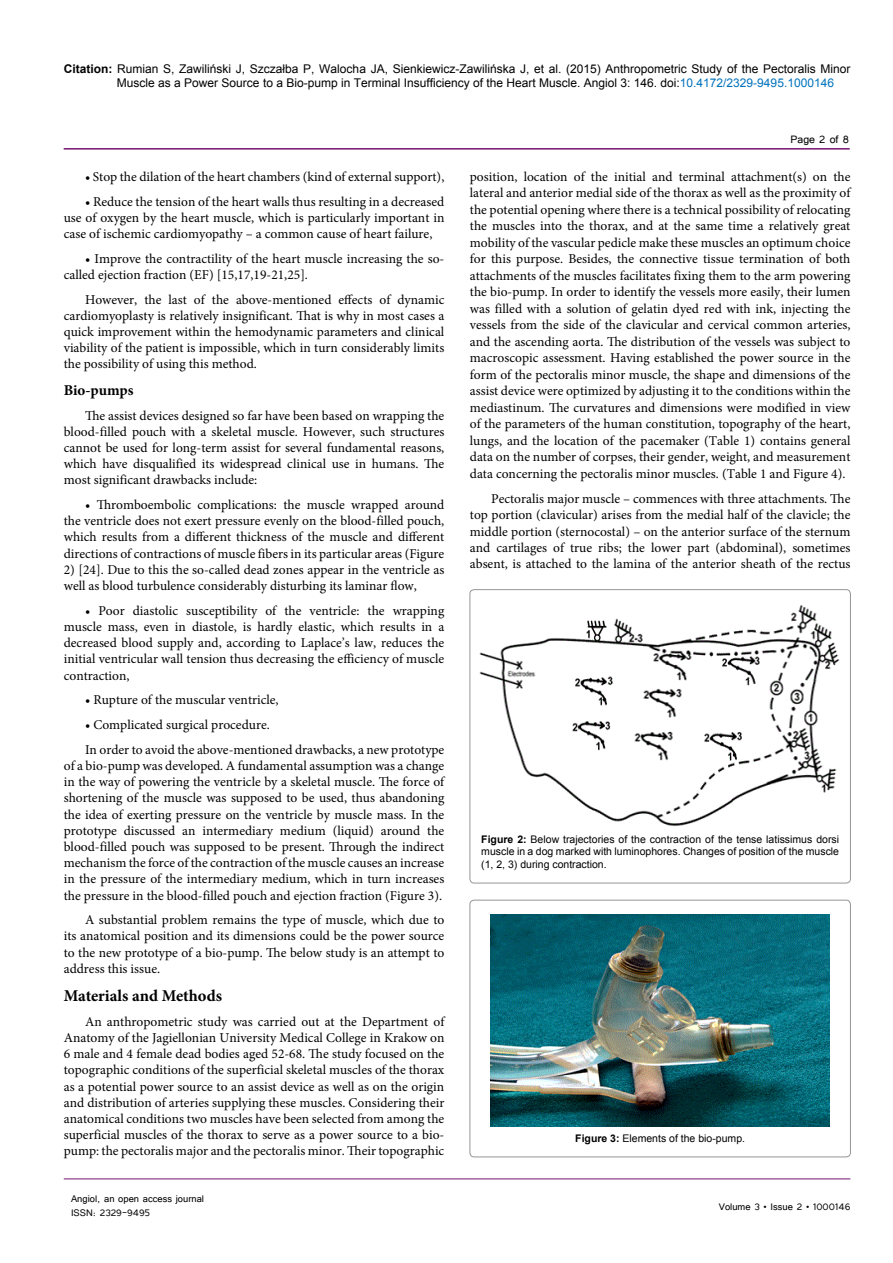
<style>
.page{position:relative;width:893px;height:1263px;background:#fff}
.page>*{position:absolute;margin:0;border:0;box-sizing:border-box;transform-origin:0 0}
.t1{font:700 16.5px "Minion Pro";color:#000}
.t2{font:700 15px "Minion Pro";letter-spacing:-.005em;color:#000}
.t3{font:13.5px/16.2px "Minion Pro";color:#000;text-align:justify}
.t4{font:13.5px "Tunga";color:#000}
.t5{font:12px/14.4px "Arial";color:#000}
.t6{font:12px/14.4px "Tunga";color:#000}
.t7{font:10.5px/12.6px "Arial";color:#000;text-align:justify}
.s1{font-weight:700}
.s2{color:#0072bc}
</style>
<div class="page">
<hr style="left:64px;top:148px;width:786px;height:2px;background:#741472">
<hr style="left:64px;top:1179px;width:786px;height:1px;background:#741472">
<div style="left:470px;top:590px;width:380px;height:293px;border:1px solid #939598;border-radius:4px"></div>
<img style="left:479px;top:605px;width:361px;height:222px">
<div style="left:470px;top:900px;width:380px;height:257px;border:1px solid #939598;border-radius:4px"></div>
<img style="left:491px;top:915px;width:339px;height:211px">
<p class="t5" style="left:117px;top:61px;width:735px;text-indent:-53px"><span class="s1">Citation:</span> Rumian S, Zawiliński J, Szczałba P, Walocha JA, Sienkiewicz-Zawilińska J, et al. (2015) Anthropometric Study of the Pectoralis Minor<br>Muscle as a Power Source to a Bio-pump in Terminal Insufficiency of the Heart Muscle. Angiol 3: 146. doi:<span class="s2">10.4172/2329-9495.1000146</span></p>
<p class="t3" style="left:85px;top:168px;width:361px">• Stop the dilation of the heart chambers (kind of external support),</p>
<p class="t3" style="left:64px;top:193px;width:382px;text-indent:21px">• Reduce the tension of the heart walls thus resulting in a decreased use of oxygen by the heart muscle, which is particularly important in case of ischemic cardiomyopathy – a common cause of heart failure,</p>
<p class="t3" style="left:64px;top:250px;width:382px;text-indent:21px">• Improve the contractility of the heart muscle increasing the so&shy;called ejection fraction (EF) [15,17,19-21,25].</p>
<p class="t3" style="left:64px;top:291px;width:382px;text-indent:21px">However, the last of the above-mentioned effects of dynamic cardiomyoplasty is relatively insignificant. That is why in most cases a quick improvement within the hemodynamic parameters and clinical viability of the patient is impossible, which in turn considerably limits the possibility of using this method.</p>
<p class="t2" style="left:64px;top:379px;width:71px">Bio-pumps</p>
<p class="t3" style="left:64px;top:407px;width:382px;text-indent:21px">The assist devices designed so far have been based on wrapping the blood-filled pouch with a skeletal muscle. However, such structures cannot be used for long-term assist for several fundamental reasons, which have disqualified its widespread clinical use in humans. The most significant drawbacks include:</p>
<p class="t3" style="left:64px;top:497px;width:382px;text-indent:21px">• Thromboembolic complications: the muscle wrapped around the ventricle does not exert pressure evenly on the blood-filled pouch, which results from a different thickness of the muscle and different directions of contractions of muscle fibers in its particular areas (Figure</p>
<p class="t3" style="left:64px;top:561px;width:382px">2) [24]. Due to this the so-called dead zones appear in the ventricle as well as blood turbulence considerably disturbing its laminar flow,</p>
<p class="t3" style="left:64px;top:602px;width:382px;text-indent:21px">• Poor diastolic susceptibility of the ventricle: the wrapping muscle mass, even in diastole, is hardly elastic, which results in a decreased blood supply and, according to Laplace’s law, reduces the initial ventricular wall tension thus decreasing the efficiency of muscle contraction,</p>
<p class="t3" style="left:85px;top:692px;width:195px">• Rupture of the muscular ventricle,</p>
<p class="t3" style="left:85px;top:712px;width:361px;line-height:24.8px">• Complicated surgical procedure.<br>In order to avoid the above-mentioned drawbacks, a new prototype</p>
<p class="t3" style="left:64px;top:757px;width:382px">of a bio-pump was developed. A fundamental assumption was a change in the way of powering the ventricle by a skeletal muscle. The force of shortening of the muscle was supposed to be used, thus abandoning the idea of exerting pressure on the ventricle by muscle mass. In the prototype discussed an intermediary medium (liquid) around the blood-filled pouch was supposed to be present. Through the indirect mechanism the force of the contraction of the muscle causes an increase in the pressure of the intermediary medium, which in turn increases the pressure in the blood-filled pouch and ejection fraction (Figure 3).</p>
<p class="t3" style="left:64px;top:912px;width:382px;text-indent:21px">A substantial problem remains the type of muscle, which due to its anatomical position and its dimensions could be the power source to the new prototype of a bio-pump. The below study is an attempt to address this issue.</p>
<p class="t1" style="left:64px;top:984px;width:160px">Materials and Methods</p>
<p class="t3" style="left:64px;top:1013px;width:382px;text-indent:21px">An anthropometric study was carried out at the Department of Anatomy of the Jagiellonian University Medical College in Krakow on 6 male and 4 female dead bodies aged 52-68. The study focused on the topographic conditions of the superficial skeletal muscles of the thorax as a potential power source to an assist device as well as on the origin and distribution of arteries supplying these muscles. Considering their anatomical conditions two muscles have been selected from among the superficial muscles of the thorax to serve as a power source to a bio&shy;pump: the pectoralis major and the pectoralis minor. Their topographic</p>
<p class="t6" style="left:71px;top:1190px;width:135px">Angiol, an open access journal<br>ISSN: 2329-9495</p>
<p class="t4" style="left:790px;top:131px;width:60px">Page 2 of 8</p>
<p class="t3" style="left:470px;top:168px;width:382px">position, location of the initial and terminal attachment(s) on the lateral and anterior medial side of the thorax as well as the proximity of the potential opening where there is a technical possibility of relocating the muscles into the thorax, and at the same time a relatively great mobility of the vascular pedicle make these muscles an optimum choice for this purpose. Besides, the connective tissue termination of both attachments of the muscles facilitates fixing them to the arm powering the bio-pump. In order to identify the vessels more easily, their lumen was filled with a solution of gelatin dyed red with ink, injecting the vessels from the side of the clavicular and cervical common arteries, and the ascending aorta. The distribution of the vessels was subject to macroscopic assessment. Having established the power source in the form of the pectoralis minor muscle, the shape and dimensions of the assist device were optimized by adjusting it to the conditions within the mediastinum. The curvatures and dimensions were modified in view of the parameters of the human constitution, topography of the heart, lungs, and the location of the pacemaker (Table 1) contains general data on the number of corpses, their gender, weight, and measurement data concerning the pectoralis minor muscles. (Table 1 and Figure 4).</p>
<p class="t3" style="left:470px;top:490px;width:382px;text-indent:21px">Pectoralis major muscle – commences with three attachments. The top portion (clavicular) arises from the medial half of the clavicle; the middle portion (sternocostal) – on the anterior surface of the sternum and cartilages of true ribs; the lower part (abdominal), sometimes absent, is attached to the lamina of the anterior sheath of the rectus</p>
<p class="t7" style="left:481px;top:833px;width:359px"><span class="s1">Figure 2:</span> Below trajectories of the contraction of the tense latissimus dorsi muscle in a dog marked with luminophores. Changes of position of the muscle (1, 2, 3) during contraction.</p>
<p class="t7" style="left:575px;top:1132px;width:171px"><span class="s1">Figure 3:</span> Elements of the bio-pump.</p>
<p class="t6" style="left:719px;top:1199px;width:133px">Volume 3 • Issue 2 • 1000146</p>
</div>
